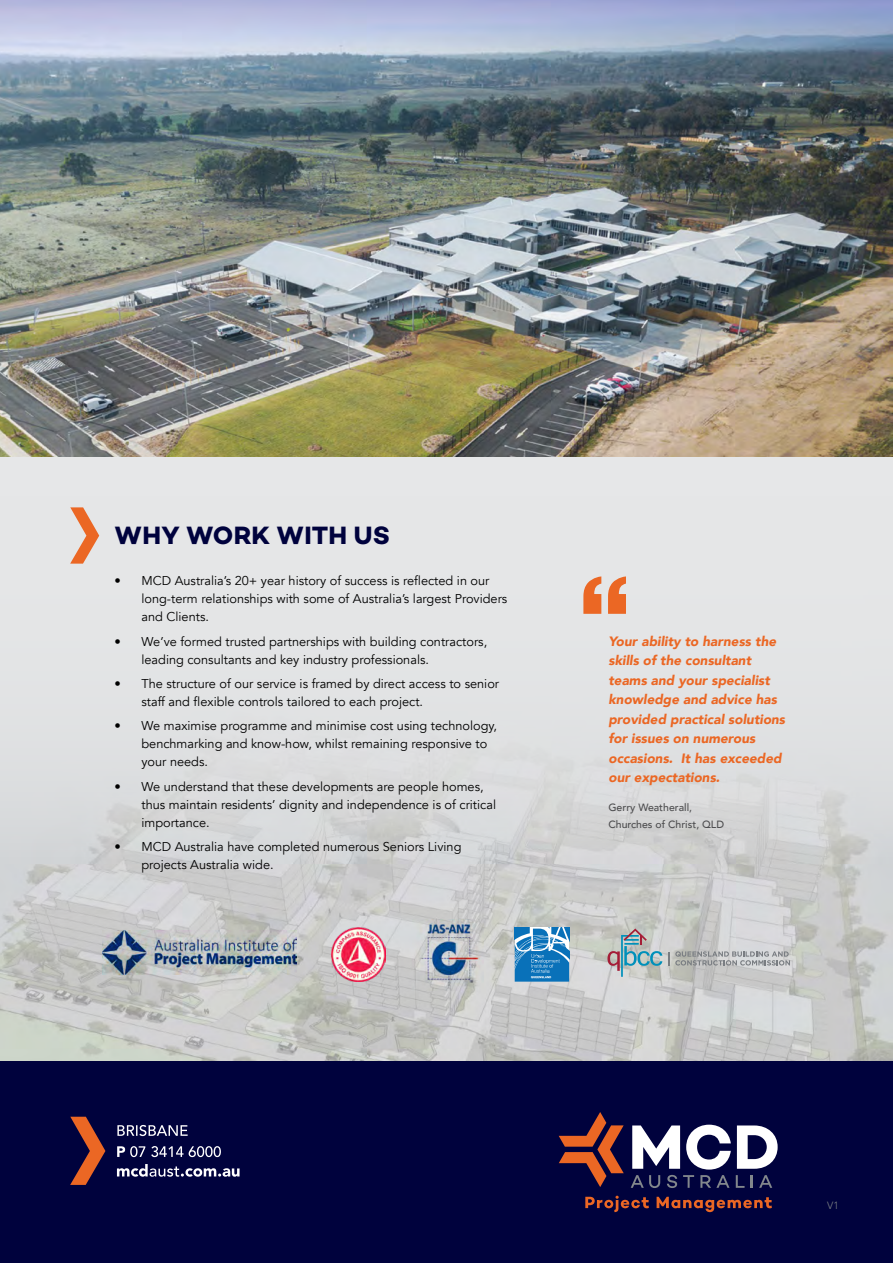
<style>
.page{position:relative;width:893px;height:1263px;background:#fff}
.page>*{position:absolute;margin:0;border:0;box-sizing:border-box;transform-origin:0 0}
.t1{font:700 25.5px "Campton";letter-spacing:.005em;color:#00023d}
.t2{font:italic 900 13.5px/19.5px "Avenir";color:#eb6724}
.t3{font:12.75px/18px "Avenir";color:#000}
.t4{font:500 10.5px/16.5px "Avenir";color:#4d4d4f}
.t5{font:300 10.5px "Avenir";color:#797d82}
</style>
<div class="page">
<img style="left:0;top:495px;width:893px;height:567px">
<div style="left:0;top:276px;width:892px;height:592px;background:#e6e7e8"></div>
<img style="left:0;top:0;width:893px;height:456px">
<div style="left:0;top:1062px;width:893px;height:201px;background:#00023d"></div>
<svg style="left:70px;top:1117px;width:35px;height:68px"></svg>
<svg style="left:117px;top:1146px;width:104px;height:11px"></svg>
<svg style="left:117px;top:1125px;width:71px;height:11px"></svg>
<svg style="left:117px;top:1164px;width:123px;height:13px"></svg>
<svg style="left:631px;top:1175px;width:29px;height:13px"></svg>
<svg style="left:667px;top:1175px;width:10px;height:13px"></svg>
<svg style="left:683px;top:1175px;width:11px;height:13px"></svg>
<svg style="left:700px;top:1175px;width:29px;height:13px"></svg>
<svg style="left:736px;top:1175px;width:9px;height:13px"></svg>
<svg style="left:751px;top:1175px;width:2px;height:13px"></svg>
<svg style="left:759px;top:1175px;width:13px;height:13px"></svg>
<svg style="left:585px;top:1196px;width:64px;height:16px"></svg>
<svg style="left:657px;top:1197px;width:115px;height:15px"></svg>
<svg style="left:686px;top:1125px;width:45px;height:44px"></svg>
<svg style="left:737px;top:1125px;width:41px;height:44px"></svg>
<svg style="left:632px;top:1125px;width:48px;height:44px"></svg>
<svg style="left:559px;top:1112px;width:65px;height:75px"></svg>
<svg style="left:70px;top:507px;width:29px;height:57px"></svg>
<img style="left:332px;top:927px;width:53px;height:54px">
<img style="left:413px;top:920px;width:70px;height:70px">
<svg style="left:675px;top:951px;width:115px;height:14px"></svg>
<svg style="left:607px;top:928px;width:55px;height:49px"></svg>
<svg style="left:668px;top:951px;width:1px;height:14px"></svg>
<svg style="left:515px;top:927px;width:54px;height:55px"></svg>
<svg style="left:583px;top:576px;width:43px;height:38px"></svg>
<img style="left:103px;top:930px;width:194px;height:45px">
<h1 class="t1" style="left:115px;top:519px;width:277px">WHY WORK WITH US</h1>
<p class="t3" style="left:141px;top:572px;width:367px;text-indent:-27px">• MCD Australia’s 20+ year history of success is reflected in our long-term relationships with some of Australia’s largest Providers and Clients.</p>
<p class="t3" style="left:141px;top:632px;width:347px;text-indent:-27px">• We’ve formed trusted partnerships with building contractors, leading consultants and key industry professionals.</p>
<p class="t3" style="left:141px;top:675px;width:359px;text-indent:-27px">• The structure of our service is framed by direct access to senior staff and flexible controls tailored to each project.</p>
<p class="t3" style="left:141px;top:717px;width:357px;text-indent:-27px">• We maximise programme and minimise cost using technology, benchmarking and know-how, whilst remaining responsive to your needs.</p>
<p class="t3" style="left:141px;top:777px;width:356px;text-indent:-27px">• We understand that these developments are people homes, thus maintain residents’ dignity and independence is of critical importance.</p>
<p class="t3" style="left:141px;top:838px;width:321px;text-indent:-27px">• MCD Australia have completed numerous Seniors Living projects Australia wide.</p>
<p class="t2" style="left:608px;top:631px;width:178px">Your ability to harness the skills of the consultant teams and your specialist knowledge and advice has provided practical solutions for issues on numerous occasions. It has exceeded our expectations.</p>
<p class="t4" style="left:608px;top:799px;width:117px">Gerry Weatherall,<br>Churches of Christ, QLD</p>
<p class="t5" style="left:827px;top:1200px;width:13px">V1</p>
</div>
